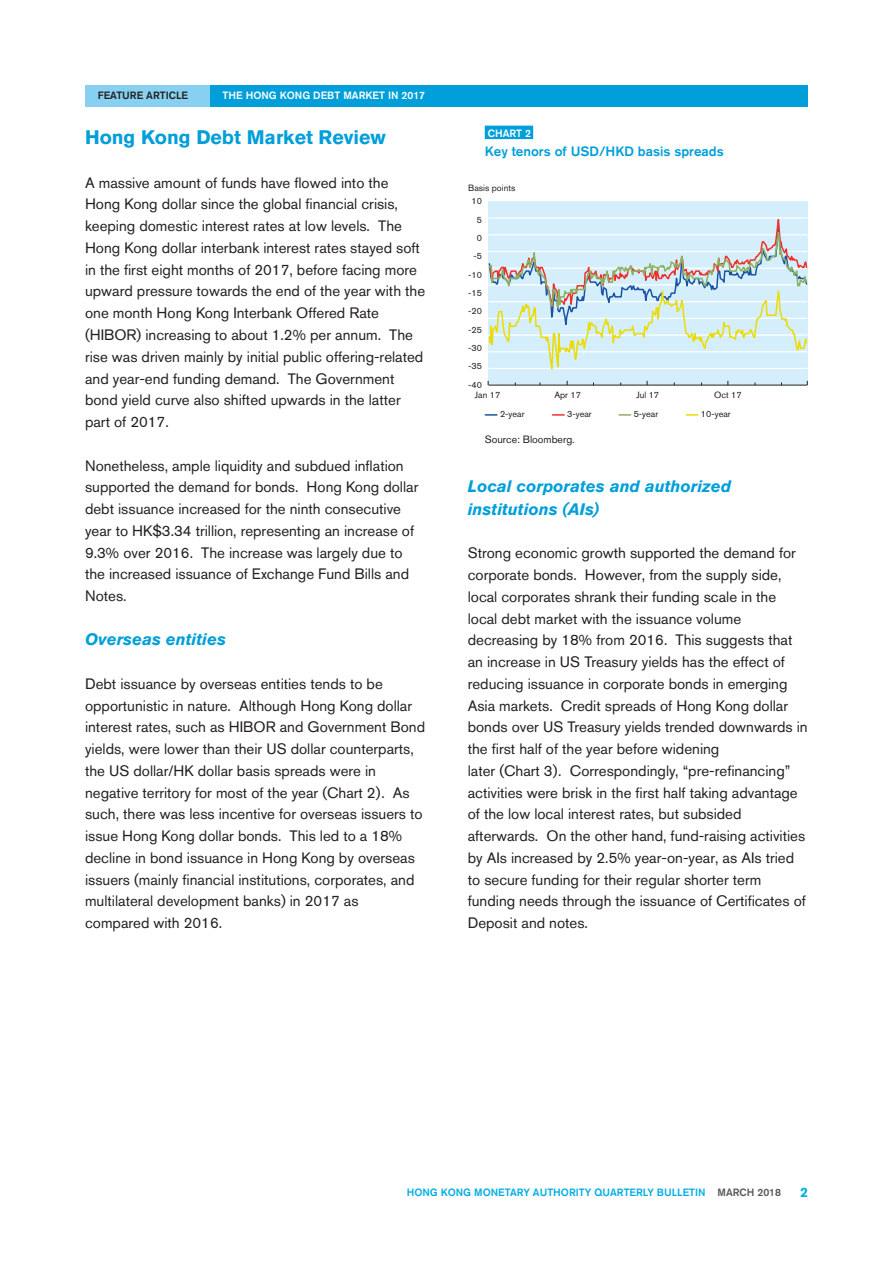
<style>
.page{position:relative;width:893px;height:1263px;background:#fff}
.page>*{position:absolute;margin:0;border:0;box-sizing:border-box;transform-origin:0 0}
.t1{font:700 19.5px "Akzidenz Grotesk BQ";color:#009fda}
.t2{font:italic 700 16.5px/22.5px "Akzidenz Grotesk BQ";color:#009fda}
.t3{font:15px/21.8px "Akzidenz Grotesk BQ";color:#231f20}
.t4{font:500 13.5px "Akzidenz Grotesk BQ";color:#009fda}
.t5{font:700 13.5px "Akzidenz Grotesk BQ";color:#00ade2}
.t6{font:500 10.5px "Akzidenz Grotesk BQ";color:#00ade2}
.t7{font:500 10.5px "Akzidenz Grotesk BQ";color:#fff}
.t8{font:10.5px "Akzidenz Grotesk BQ";color:#231f20}
.t9{font:500 10.5px "Akzidenz Grotesk BQ";color:#231f20}
.t10{font:500 10.5px "Akzidenz Grotesk BQ";color:#57585a}
.t11{font:9px/18.3px "Akzidenz Grotesk BQ";color:#231f20;text-align:right}
.s1{color:#00ade2}
</style>
<div class="page">
<div style="left:85px;top:85px;width:723px;height:21px;background:#009fda"></div>
<div style="left:85px;top:85px;width:125px;height:21px;background:#88d0ef"></div>
<div style="left:485px;top:126px;width:48px;height:13px;background:#009fda"></div>
<svg style="left:485px;top:414px;width:12px;height:2px"></svg>
<svg style="left:553px;top:414px;width:11px;height:2px"></svg>
<svg style="left:619px;top:414px;width:12px;height:2px"></svg>
<svg style="left:686px;top:414px;width:12px;height:2px"></svg>
<svg style="left:487px;top:204px;width:321px;height:182px;background:#d1e5e8"></svg>
<p class="t9" style="left:98px;top:89px;width:92px">FEATURE ARTICLE</p>
<p class="t7" style="left:223px;top:89px;width:99px">THE HONG KONG DEBT</p>
<p class="t7" style="left:343px;top:89px;width:17px">MARKET</p>
<p class="t7" style="left:388px;top:89px;width:39px">IN 2017</p>
<h1 class="t1" style="left:85px;top:126px;width:303px">Hong Kong Debt Market Review</h1>
<p class="t3" style="left:85px;top:172px;width:342px">A massive amount of funds have flowed into the Hong Kong dollar since the global financial crisis, keeping domestic interest rates at low levels. The Hong Kong dollar interbank interest rates stayed soft in the first eight months of 2017, before facing more upward pressure towards the end of the year with the one month Hong Kong Interbank Offered Rate (HIBOR) increasing to about 1.2% per annum. The rise was driven mainly by initial public offering-related and year-end funding demand. The Government bond yield curve also shifted upwards in the latter part of 2017.</p>
<p class="t3" style="left:85px;top:454px;width:335px">Nonetheless, ample liquidity and subdued inflation supported the demand for bonds. Hong Kong dollar debt issuance increased for the ninth consecutive year to HK$3.34 trillion, representing an increase of 9.3% over 2016. The increase was largely due to the increased issuance of Exchange Fund Bills and Notes.</p>
<p class="t2" style="left:85px;top:628px;width:142px">Overseas entities</p>
<p class="t3" style="left:85px;top:673px;width:342px">Debt issuance by overseas entities tends to be opportunistic in nature. Although Hong Kong dollar interest rates, such as HIBOR and Government Bond yields, were lower than their US dollar counterparts, the US dollar/HK dollar basis spreads were in negative territory for most of the year (Chart 2). As such, there was less incentive for overseas issuers to issue Hong Kong dollar bonds. This led to a 18% decline in bond issuance in Hong Kong by overseas issuers (mainly financial institutions, corporates, and multilateral development banks) in 2017 as compared with 2016.</p>
<p class="t7" style="left:488px;top:126px;width:45px">CHART 2</p>
<p class="t4" style="left:485px;top:143px;width:241px">KEY TENORS OF USD/HKD BASIS SPREADS</p>
<p class="t11" style="left:468px;top:179px;width:49px">Basis points</p>
<p class="t11" style="left:468px;top:192px;width:15px">10<br>5<br>0 -5 -10 -15 -20 -25 -30 -35 -40</p>
<p class="t11" style="left:475px;top:386px;width:27px">Jan 17</p>
<p class="t11" style="left:554px;top:386px;width:28px">Apr 17</p>
<p class="t11" style="left:636px;top:386px;width:24px">Jul 17</p>
<p class="t11" style="left:714px;top:386px;width:29px">Oct 17</p>
<p class="t8" style="left:485px;top:433px;width:91px">Source: Bloomberg.</p>
<p class="t2" style="left:468px;top:475px;width:265px">Local corporates and authorized institutions (AIs)</p>
<p class="t3" style="left:468px;top:542px;width:341px">Strong economic growth supported the demand for corporate bonds. However, from the supply side, local corporates shrank their funding scale in the local debt market with the issuance volume decreasing by 18% from 2016. This suggests that an increase in US Treasury yields has the effect of reducing issuance in corporate bonds in emerging Asia markets. Credit spreads of Hong Kong dollar bonds over US Treasury yields trended downwards in the first half of the year before widening<br>later (Chart 3). Correspondingly, “pre-refinancing” activities were brisk in the first half taking advantage of the low local interest rates, but subsided afterwards. On the other hand, fund-raising activities by AIs increased by 2.5% year-on-year, as AIs tried to secure funding for their regular shorter term funding needs through the issuance of Certificates of Deposit and notes.</p>
<p class="t11" style="left:500px;top:405px;width:26px">2-year</p>
<p class="t11" style="left:567px;top:405px;width:26px">3-year</p>
<p class="t11" style="left:634px;top:405px;width:26px">5-year</p>
<p class="t11" style="left:701px;top:405px;width:31px">10-year</p>
<p class="t6" style="left:407px;top:1185px;width:99px">HONG KONG MONETAR</p>
<p class="t6" style="left:523px;top:1185px;width:18px">Y AUTH</p>
<p class="t6" style="left:561px;top:1185px;width:49px">ORITY QUARTERL</p>
<p class="t6" style="left:647px;top:1185px;width:24px">Y BULLETI</p>
<p class="t10" style="left:698px;top:1185px;width:36px"><span class="s1">N</span> MARC</p>
<p class="t10" style="left:747px;top:1185px;width:36px">H 2018</p>
<p class="t5" style="left:800px;top:1184px;width:9px">2</p>
</div>
